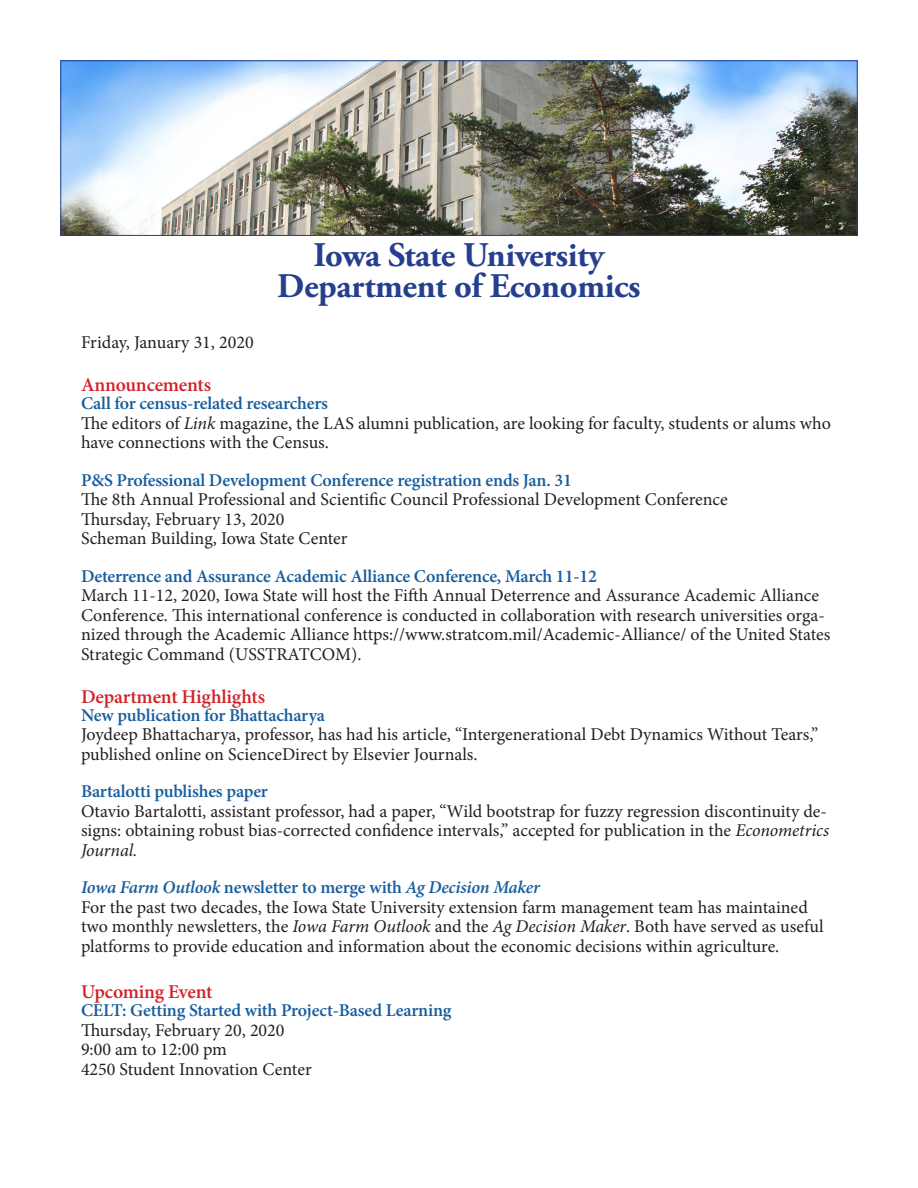
<style>
.page{position:relative;width:918px;height:1188px;background:#fff}
.page>*{position:absolute;margin:0;border:0;box-sizing:border-box;transform-origin:0 0}
.t1{font:700 34.5px "Adobe Garamond Pro";letter-spacing:-.01em;color:#253f8e}
.t2{font:600 19.5px "Minion Pro";letter-spacing:-.01em;color:#d1232a}
.Paragraph{font:18px/19.5px "Minion Pro";color:#231f20}
.Subtitles{font:600 18px "Minion Pro";letter-spacing:-.01em;color:#175d9e}
.Subtitles-2{font:italic 600 18px "Minion Pro";letter-spacing:-.015em;color:#175d9e}
.s1{font-style:italic}
.s2{font-style:normal}
</style>
<div class="page">
<img style="left:62px;top:62px;width:794px;height:172px">
<div style="left:60px;top:60px;width:798px;height:176px;border:1px solid #253f8e"></div>
<p class="t1" style="left:314px;top:235px;width:292px">Iowa State University</p>
<p class="t1" style="left:277px;top:266px;width:365px">Department of Economics</p>
<p class="Paragraph" style="left:81px;top:333px;width:174px">Friday, January 31, 2020</p>
<p class="t2" style="left:81px;top:372px;width:132px">Announcements</p>
<p class="Subtitles" style="left:81px;top:391px;width:249px">Call for census-related researchers</p>
<p class="Paragraph" style="left:81px;top:413px;width:751px">The editors of <span class="s1">Link</span> magazine, the LAS alumni publication, are looking for faculty, students or alums who have connections with the Census.</p>
<p class="Subtitles" style="left:81px;top:468px;width:493px">P&amp;S Professional Development Conference registration ends Jan. 31</p>
<p class="Paragraph" style="left:81px;top:490px;width:648px">The 8th Annual Professional and Scientific Council Professional Development Conference</p>
<p class="Paragraph" style="left:81px;top:509px;width:205px">Thursday, February 13, 2020</p>
<p class="Paragraph" style="left:81px;top:529px;width:268px">Scheman Building, Iowa State Center</p>
<p class="Subtitles" style="left:81px;top:564px;width:518px">Deterrence and Assurance Academic Alliance Conference, March 11-12</p>
<p class="Paragraph" style="left:81px;top:586px;width:751px">March 11-12, 2020, Iowa State will host the Fifth Annual Deterrence and Assurance Academic Alliance Conference. This international conference is conducted in collaboration with research universities orga&shy;nized through the Academic Alliance https://www.stratcom.mil/Academic-Alliance/ of the United States Strategic Command (USSTRATCOM).</p>
<p class="t2" style="left:81px;top:683px;width:186px">Department Highlights</p>
<p class="Subtitles" style="left:81px;top:702px;width:246px">New publication for Bhattacharya</p>
<p class="Paragraph" style="left:81px;top:725px;width:739px">Joydeep Bhattacharya, professor, has had his article, “Intergenerational Debt Dynamics Without Tears,” published online on ScienceDirect by Elsevier Journals.</p>
<p class="Subtitles" style="left:81px;top:779px;width:189px">Bartalotti publishes paper</p>
<p class="Paragraph" style="left:81px;top:801px;width:750px">Otavio Bartalotti, assistant professor, had a paper, “Wild bootstrap for fuzzy regression discontinuity de&shy;signs: obtaining robust bias-corrected confidence intervals,” accepted for publication in the <span class="s1">Econometrics<br>Journal.</span></p>
<p class="Subtitles-2" style="left:81px;top:875px;width:460px">Iowa Farm Outlook <span class="s2">newsletter to merge with</span> Ag Decision Maker</p>
<p class="Paragraph" style="left:81px;top:897px;width:744px">For the past two decades, the Iowa State University extension farm management team has maintained two monthly newsletters, the <span class="s1">Iowa Farm Outlook</span> and the <span class="s1">Ag Decision Maker</span>. Both have served as useful platforms to provide education and information about the economic decisions within agriculture.</p>
<p class="t2" style="left:81px;top:979px;width:133px">Upcoming Event</p>
<p class="Subtitles" style="left:81px;top:998px;width:372px">CELT: Getting Started with Project-Based Learning</p>
<p class="Paragraph" style="left:81px;top:1021px;width:205px">Thursday, February 20, 2020</p>
<p class="Paragraph" style="left:81px;top:1040px;width:148px">9:00 am to 12:00 pm</p>
<p class="Paragraph" style="left:81px;top:1060px;width:232px">4250 Student Innovation Center</p>
</div>
